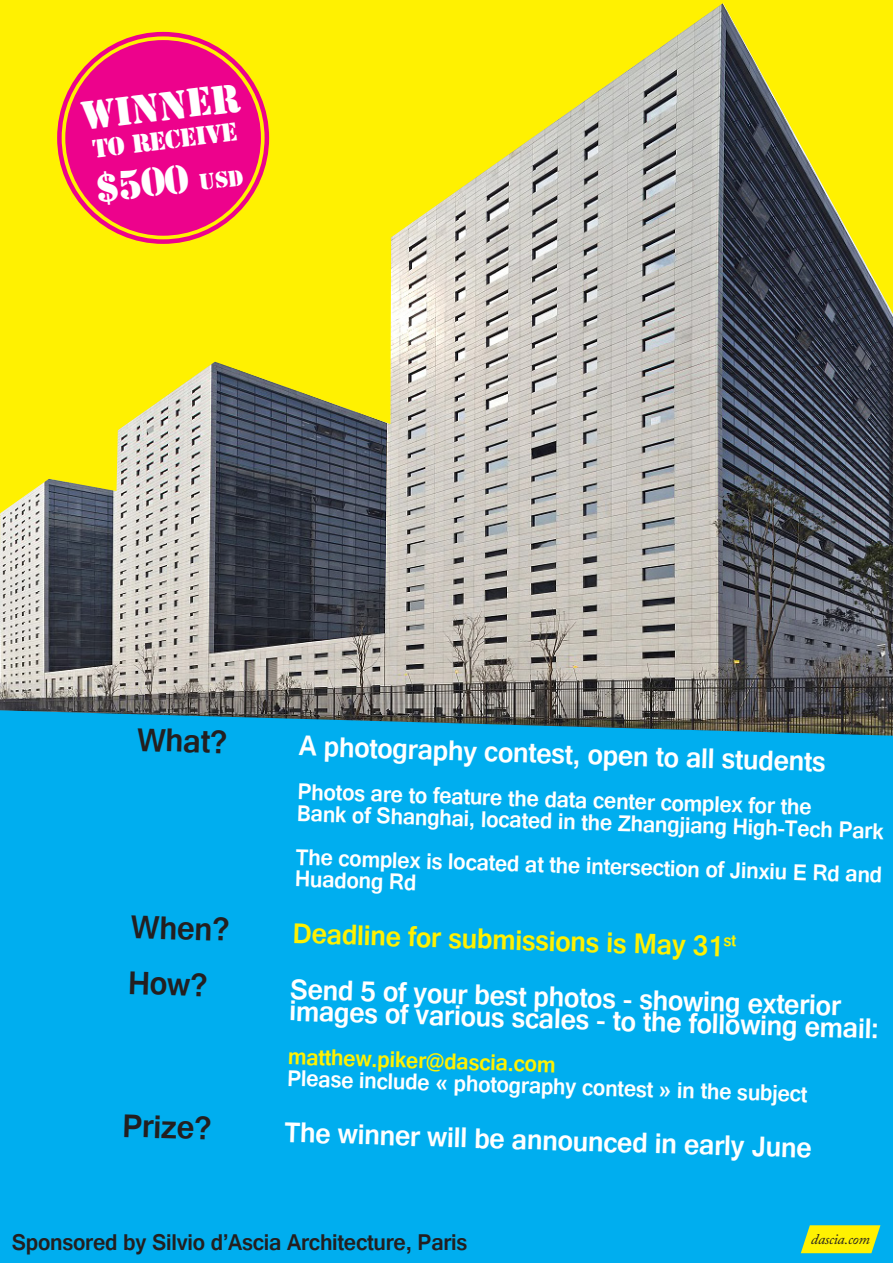
<style>
.page{position:relative;width:893px;height:1263px;background:#fff}
.page>*{position:absolute;margin:0;border:0;box-sizing:border-box;transform-origin:0 0}
.t1{font:37.5px "Stencil Std";color:#fff}
.t2{font:700 34.5px "Gautami";color:#231f20;scale:.95 1}
.t3{font:700 30px "Gautami";color:#fff;scale:.95 1}
.t4{font:700 30px "Gautami";color:#fff101;scale:.95 1}
.t5{font:700 24px "Gautami";color:#fff;scale:.95 1}
.t6{font:700 24px "Gautami";letter-spacing:-.01em;color:#231f20;scale:.95 1}
.t7{font:700 24px "Gautami";color:#fff101;scale:.95 1}
.t8{font:24px "Stencil Std";color:#fff}
.t9{font:italic 14.85px "Adobe Caslon Pro";letter-spacing:-.02em;color:#231f20;scale:1.06 1}
.s1{font-size:21px}
.s2{font-size:22.5px}
</style>
<div class="page">
<img style="left:0;top:314px;width:893px;height:396px">
<svg style="left:0;top:0;width:727px;height:513px;background:#d5cd62"></svg>
<svg style="left:721px;top:0;width:172px;height:314px;background:#9a9626"></svg>
<svg style="left:49px;top:403px;width:69px;height:88px;background:#f4e70a"></svg>
<svg style="left:178px;top:217px;width:213px;height:207px;background:#e5da16"></svg>
<hr style="left:0;top:510px;width:1px;height:47px;background:#fff101">
<div style="left:65px;top:40px;width:196px;height:196px;background:#ed028c;border-radius:50%"></div>
<div style="left:57px;top:32px;width:212px;height:212px;border:5px solid #ed028c;border-radius:50%"></div>
<div style="left:0;top:710px;width:893px;height:553px;background:#00aeef"></div>
<svg style="left:801px;top:1225px;width:79px;height:28px;background:#e1e91c"></svg>
<p class="t1" style="left:78px;top:92px;width:161px;rotate:-7deg">wINNER</p>
<p class="t8" style="left:91px;top:134px;width:147px;rotate:-7deg">TO RECEIVE</p>
<p class="t1" style="left:94px;top:165px;width:148px;rotate:-7deg">$500 <span class="s1">USD</span></p>
<p class="t2" style="left:138px;top:718px;width:96px;rotate:2deg">What?</p>
<p class="t3" style="left:300px;top:726px;width:556px;rotate:2deg">A photography contest, open to all students</p>
<p class="t5" style="left:298px;top:776px;width:543px;rotate:2deg">Photos are to feature the data center complex for the</p>
<p class="t5" style="left:298px;top:797px;width:619px;rotate:2deg">Bank of Shanghai, located in the Zhangjiang High-Tech Park</p>
<p class="t5" style="left:296px;top:841px;width:619px;rotate:2deg">The complex is located at the intersection of Jinxiu E Rd and</p>
<p class="t5" style="left:296px;top:864px;width:129px;rotate:2deg">Huadong Rd</p>
<p class="t2" style="left:132px;top:906px;width:105px;rotate:2deg">When?</p>
<p class="t4" style="left:293px;top:914px;width:468px;rotate:2deg">Deadline for submissions is May 31<sup>st</sup></p>
<p class="t2" style="left:129px;top:961px;width:85px;rotate:2deg">How?</p>
<p class="t3" style="left:291px;top:969px;width:582px;rotate:2deg">Send 5 of your best photos - showing exterior</p>
<p class="t3" style="left:290px;top:991px;width:623px;rotate:2deg">images of various scales - to the following email:</p>
<p class="t7" style="left:288px;top:1041px;width:283px;rotate:2deg">matthew.piker<span class="s2">@</span>dascia.com</p>
<p class="t5" style="left:288px;top:1062px;width:549px;rotate:2deg">Please include « photography contest » in the subject</p>
<p class="t2" style="left:123px;top:1104px;width:95px;rotate:2deg">Prize?</p>
<p class="t3" style="left:285px;top:1113px;width:557px;rotate:2deg">The winner will be announced in early June</p>
<p class="t6" style="left:12px;top:1228px;width:481px">Sponsored by Silvio d’Ascia Architecture, Paris</p>
<p class="t9" style="left:811px;top:1230px;width:57px">dascia.com</p>
</div>
